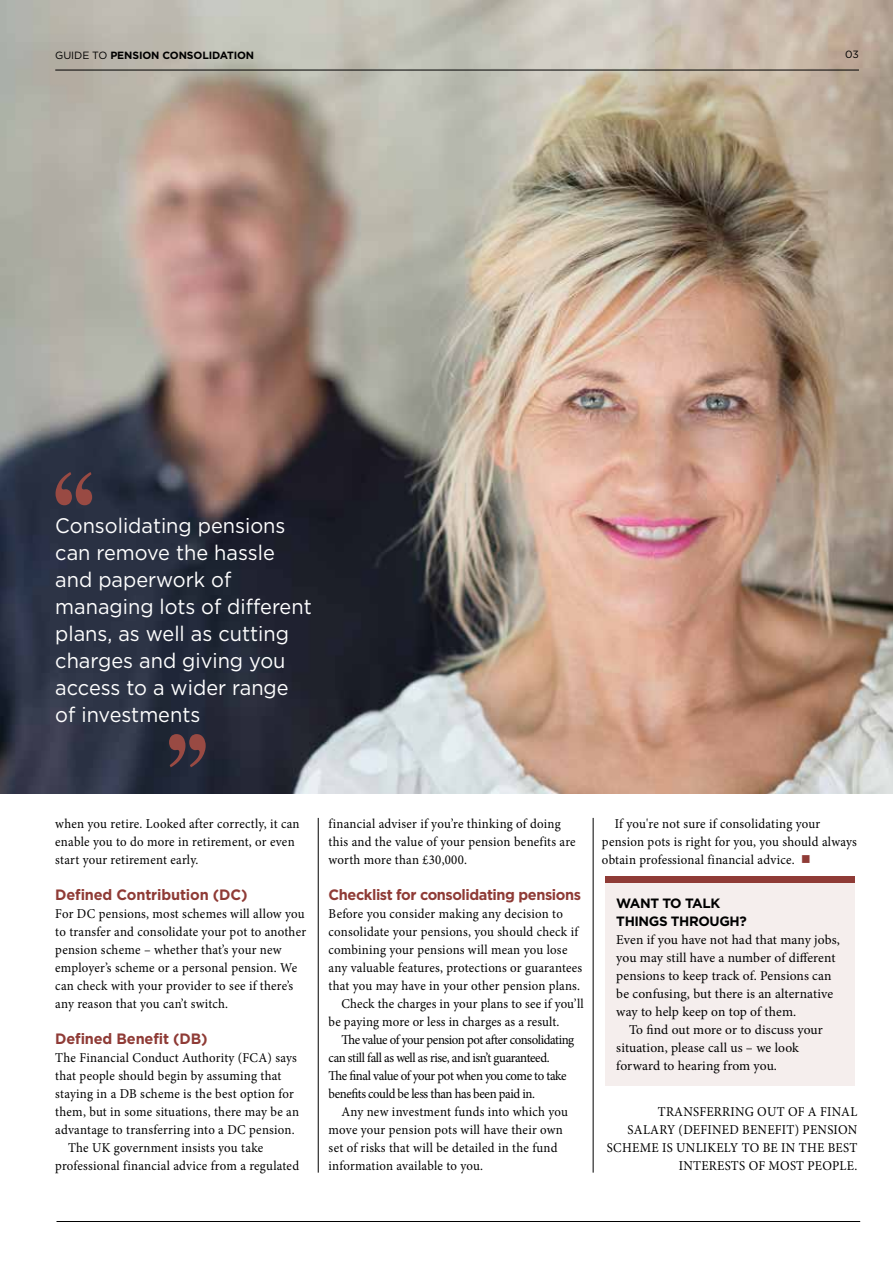
<style>
.page{position:relative;width:893px;height:1263px;background:#fff}
.page>*{position:absolute;margin:0;border:0;box-sizing:border-box;transform-origin:0 0}
.t1{font:21px/27px "Gotham HTF";color:#fff;scale:.95 1}
.t2{font:700 15px "Gotham HTF";letter-spacing:-.015em;color:#8f3b36}
.t3{font:13.5px/18px "Minion Pro";letter-spacing:.015em;color:#000;scale:.95 1}
.t4{font:13.5px/18px "Minion Pro";letter-spacing:.015em;color:#000}
.t5{font:13.5px "Minion Pro";letter-spacing:-.03em;color:#000;scale:.95 1}
.t6{font:13.5px "Minion Pro";letter-spacing:-.035em;color:#000;scale:.95 1}
.t7{font:700 13.5px/18px "Gotham HTF";letter-spacing:-.03em;color:#000}
.t8{font:700 10.5px "Gotham HTF";letter-spacing:-.01em;color:#000}
.t9{font:10.5px "Gotham HTF";color:#000}
.s1{font-weight:400}
.s2{color:#8f3b36}
</style>
<div class="page">
<img style="left:0;top:1px;width:893px;height:793px">
<hr style="left:55px;top:70px;width:804px;height:1px;background:#000">
<hr style="left:318px;top:818px;width:1px;height:354px;background:#000">
<hr style="left:593px;top:818px;width:1px;height:354px;background:#000">
<hr style="left:57px;top:1221px;width:803px;height:1px;background:#000">
<svg style="left:56px;top:472px;width:36px;height:33px"></svg>
<svg style="left:169px;top:734px;width:37px;height:33px"></svg>
<div style="left:605px;top:882px;width:249px;height:203px;background:#f5eeed"></div>
<div style="left:605px;top:876px;width:249px;height:6px;background:#8f3b36"></div>
<p class="t8" style="left:55px;top:49px;width:200px"><span class="s1">GUIDE TO</span> PENSION CONSOLIDATION</p>
<p class="t9" style="left:845px;top:49px;width:15px">03</p>
<h1 class="t1" style="left:55px;top:511px;width:272px">Consolidating pensions can remove the hassle and paperwork of managing lots of different plans, as well as cutting charges and giving you access to a wider range of investments</h1>
<p class="t3" style="left:55px;top:815px;width:259px">when you retire. Looked after correctly, it can enable you to do more in retirement, or even start your retirement early.</p>
<p class="t2" style="left:55px;top:886px;width:194px">Defined Contribution (DC)</p>
<p class="t3" style="left:55px;top:905px;width:266px">For DC pensions, most schemes will allow you to transfer and consolidate your pot to another pension scheme – whether that’s your new employer’s scheme or a personal pension. We can check with your provider to see if there’s any reason that you can’t switch.</p>
<p class="t2" style="left:55px;top:1030px;width:154px">Defined Benefit (DB)</p>
<p class="t3" style="left:55px;top:1049px;width:256px">The Financial Conduct Authority (FCA) says</p>
<p class="t3" style="left:55px;top:1067px;width:239px">that people should begin by assuming that</p>
<p class="t3" style="left:55px;top:1085px;width:253px">staying in a DB scheme is the best option for</p>
<p class="t3" style="left:55px;top:1103px;width:258px">them, but in some situations, there may be an</p>
<p class="t3" style="left:55px;top:1121px;width:254px">advantage to transferring into a DC pension.</p>
<p class="t3" style="left:68px;top:1139px;width:207px">The UK government insists you take</p>
<p class="t3" style="left:55px;top:1157px;width:258px">professional financial advice from a regulated</p>
<p class="t3" style="left:329px;top:815px;width:262px">financial adviser if you’re thinking of doing this and the value of your pension benefits are worth more than £30,000.</p>
<p class="t2" style="left:329px;top:886px;width:254px">Checklist for consolidating pensions</p>
<p class="t3" style="left:329px;top:905px;width:248px">Before you consider making any decision to</p>
<p class="t3" style="left:329px;top:923px;width:264px">consolidate your pensions, you should check if</p>
<p class="t3" style="left:329px;top:941px;width:253px">combining your pensions will mean you lose</p>
<p class="t3" style="left:329px;top:959px;width:269px">any valuable features, protections or guarantees</p>
<p class="t3" style="left:329px;top:977px;width:266px">that you may have in your other pension plans.</p>
<p class="t3" style="left:341px;top:995px;width:257px">Check the charges in your plans to see if you’ll</p>
<p class="t3" style="left:329px;top:1013px;width:244px">be paying more or less in charges as a result.</p>
<p class="t5" style="left:341px;top:1031px;width:247px">The value of your pension pot after consolidating</p>
<p class="t5" style="left:329px;top:1049px;width:234px">can still fall as well as rise, and isn’t guaranteed.</p>
<p class="t6" style="left:329px;top:1067px;width:252px">The final value of your pot when you come to take</p>
<p class="t5" style="left:329px;top:1085px;width:219px">benefits could be less than has been paid in.</p>
<p class="t3" style="left:341px;top:1103px;width:240px">Any new investment funds into which you</p>
<p class="t3" style="left:329px;top:1121px;width:248px">move your pension pots will have their own</p>
<p class="t3" style="left:329px;top:1139px;width:243px">set of risks that will be detailed in the fund</p>
<p class="t3" style="left:329px;top:1157px;width:164px">information available to you.</p>
<p class="t3" style="left:602px;top:815px;width:270px;text-indent:13px">If you're not sure if consolidating your pension pots is right for you, you should always obtain professional financial advice. <span class="s2">■</span></p>
<p class="t7" style="left:616px;top:894px;width:132px">WANT TO TALK<br>THINGS THROUGH?</p>
<p class="t4" style="left:616px;top:931px;width:225px">Even if you have not had that many jobs, you may still have a number of different pensions to keep track of. Pensions can be confusing, but there is an alternative way to help keep on top of them.</p>
<p class="t4" style="left:616px;top:1021px;width:208px;text-indent:13px">To find out more or to discuss your situation, please call us – we look forward to hearing from you.</p>
<p class="t3" style="left:607px;top:1103px;width:265px;text-align:right">TRANSFERRING OUT OF A FINAL<br>SALARY (DEFINED BENEFIT) PENSION<br>SCHEME IS UNLIKELY TO BE IN THE BEST<br>INTERESTS OF MOST PEOPLE.</p>
</div>
